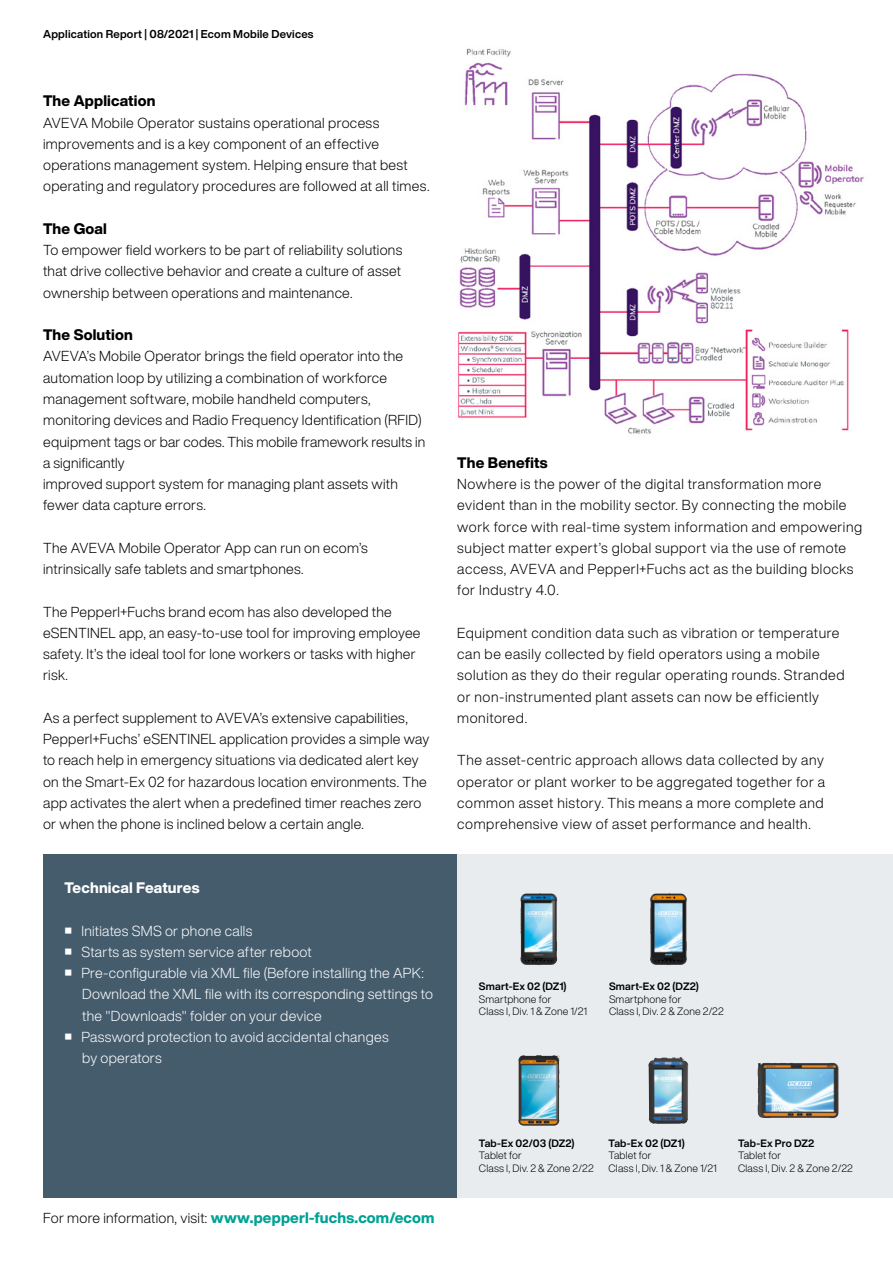
<style>
.page{position:relative;width:893px;height:1263px;background:#fff}
.page>*{position:absolute;margin:0;border:0;box-sizing:border-box;transform-origin:0 0}
.Fließtext_9_5_pt__Sc{font:800 15px "Helvetica Now Display";letter-spacing:.01em;color:#00a294}
.Subhead_10_pt__Schwa{font:800 15px "Helvetica Now Display";letter-spacing:.01em;color:#000}
.Subhead_10_pt__Weiß{font:800 15px "Helvetica Now Display";letter-spacing:.01em;color:#fff}
.Fließtext_9_5_pt__Sc-2{font:300 14.25px/21.3px "Helvetica Now Display";letter-spacing:.02em;color:#000}
.Fließtext_9_5_pt__Sc-3{font:300 14.25px/21.3px "Helvetica Now Display";letter-spacing:.04em;color:#000}
.t1{font:300 14.25px/21.3px "Helvetica Now Display";letter-spacing:.02em;color:#fff}
.Absatzformat_1{font:700 11.25px "Helvetica Now Display";letter-spacing:.02em;color:#000}
.t2{font:300 10.5px/12.6px "Helvetica Now Display";letter-spacing:.015em;color:#000}
.s1{font-weight:700}
.s2{font-weight:300;font-size:14.25px;color:#000}
</style>
<div class="page">
<img style="left:457px;top:48px;width:407px;height:386px">
<div style="left:448px;top:854px;width:445px;height:344px;background:#e9ecef"></div>
<div style="left:43px;top:854px;width:413px;height:344px;background:#455c6d"></div>
<img style="left:520px;top:893px;width:37px;height:72px">
<img style="left:518px;top:1055px;width:42px;height:71px">
<img style="left:650px;top:893px;width:37px;height:72px">
<img style="left:648px;top:1057px;width:40px;height:67px">
<img style="left:757px;top:1063px;width:42px;height:55px">
<p class="Absatzformat_1" style="left:43px;top:27px;width:272px">Application Report | 08/2021 | Ecom Mobile Devices</p>
<p class="Subhead_10_pt__Schwa" style="left:43px;top:91px;width:114px">The Application</p>
<p class="Fließtext_9_5_pt__Sc-2" style="left:43px;top:112px;width:388px">AVEVA Mobile Operator sustains operational process improvements and is a key component of an effective operations management system. Helping ensure that best operating and regulatory procedures are followed at all times.</p>
<p class="Subhead_10_pt__Schwa" style="left:43px;top:218px;width:65px">The Goal</p>
<p class="Fließtext_9_5_pt__Sc-2" style="left:43px;top:239px;width:361px;text-align:justify">To empower field workers to be part of reliability solutions that drive collective behavior and create a culture of asset ownership between operations and maintenance.</p>
<p class="Subhead_10_pt__Schwa" style="left:43px;top:324px;width:91px">The Solution</p>
<p class="Fließtext_9_5_pt__Sc-2" style="left:43px;top:346px;width:384px">AVEVA’s Mobile Operator brings the field operator into the automation loop by utilizing a combination of workforce management software, mobile handheld computers, monitoring devices and Radio Frequency Identification (RFID) equipment tags or bar codes. This mobile framework results in a significantly<br>improved support system for managing plant assets with fewer data capture errors.</p>
<p class="Fließtext_9_5_pt__Sc-2" style="left:43px;top:537px;width:326px">The AVEVA Mobile Operator App can run on ecom’s intrinsically safe tablets and smartphones.</p>
<p class="Fließtext_9_5_pt__Sc-2" style="left:43px;top:601px;width:379px">The Pepperl+Fuchs brand ecom has also developed the eSENTINEL app, an easy-to-use tool for improving employee safety. It’s the ideal tool for lone workers or tasks with higher risk.</p>
<p class="Fließtext_9_5_pt__Sc-2" style="left:43px;top:707px;width:388px">As a perfect supplement to AVEVA’s extensive capabilities, Pepperl+Fuchs’ eSENTINEL application provides a simple way to reach help in emergency situations via dedicated alert key on the Smart-Ex 02 for hazardous location environments. The app activates the alert when a predefined timer reaches zero or when the phone is inclined below a certain angle.</p>
<p class="Subhead_10_pt__Weiß" style="left:64px;top:877px;width:137px">Technical Features</p>
<p class="t1" style="left:65px;top:920px;width:189px"><sup>■</sup> Initiates SMS or phone calls</p>
<p class="t1" style="left:65px;top:941px;width:248px"><sup>■</sup> Starts as system service after reboot</p>
<p class="t1" style="left:82px;top:962px;width:352px;text-indent:-17px"><sup>■</sup> Pre-configurable via XML file (Before installing the APK:<br>Download the XML file with its corresponding settings to the "Downloads" folder on your device</p>
<p class="t1" style="left:82px;top:1026px;width:308px;text-indent:-17px"><sup>■</sup> Password protection to avoid accidental changes by operators</p>
<p class="Subhead_10_pt__Schwa" style="left:457px;top:452px;width:92px">The Benefits</p>
<p class="Fließtext_9_5_pt__Sc-3" style="left:457px;top:473px;width:406px">Nowhere is the power of the digital transformation more evident than in the mobility sector. By connecting the mobile work force with real-time system information and empowering subject matter expert’s global support via the use of remote access, AVEVA and Pepperl+Fuchs act as the building blocks for Industry 4.0.</p>
<p class="Fließtext_9_5_pt__Sc-3" style="left:457px;top:622px;width:389px">Equipment condition data such as vibration or temperature can be easily collected by field operators using a mobile solution as they do their regular operating rounds. Stranded or non-instrumented plant assets can now be efficiently monitored.</p>
<p class="Fließtext_9_5_pt__Sc-2" style="left:457px;top:750px;width:369px;text-align:justify">The asset-centric approach allows data collected by any operator or plant worker to be aggregated together for a common asset history. This means a more complete and comprehensive view of asset performance and health.</p>
<p class="t2" style="left:479px;top:980px;width:110px"><span class="s1">Smart-Ex 02 (DZ1)<br></span>Smartphone for<br>Class I, Div. 1 &amp; Zone 1/21</p>
<p class="t2" style="left:609px;top:980px;width:116px"><span class="s1">Smart-Ex 02 (DZ2)<br></span>Smartphone for<br>Class I, Div. 2 &amp; Zone 2/22</p>
<p class="Fließtext_9_5_pt__Sc" style="left:43px;top:1208px;width:393px"><span class="s2">For more information, visit:</span> www.pepperl-fuchs.com/ecom</p>
<p class="t2" style="left:479px;top:1136px;width:116px"><span class="s1">Tab-Ex 02/03 (DZ2)<br></span>Tablet for<br>Class I, Div. 2 &amp; Zone 2/22</p>
<p class="t2" style="left:608px;top:1136px;width:110px"><span class="s1">Tab-Ex 02 (DZ1)<br></span>Tablet for<br>Class I, Div. 1 &amp; Zone 1/21</p>
<p class="t2" style="left:738px;top:1136px;width:116px"><span class="s1">Tab-Ex Pro DZ2<br></span>Tablet for<br>Class I, Div. 2 &amp; Zone 2/22</p>
</div>
